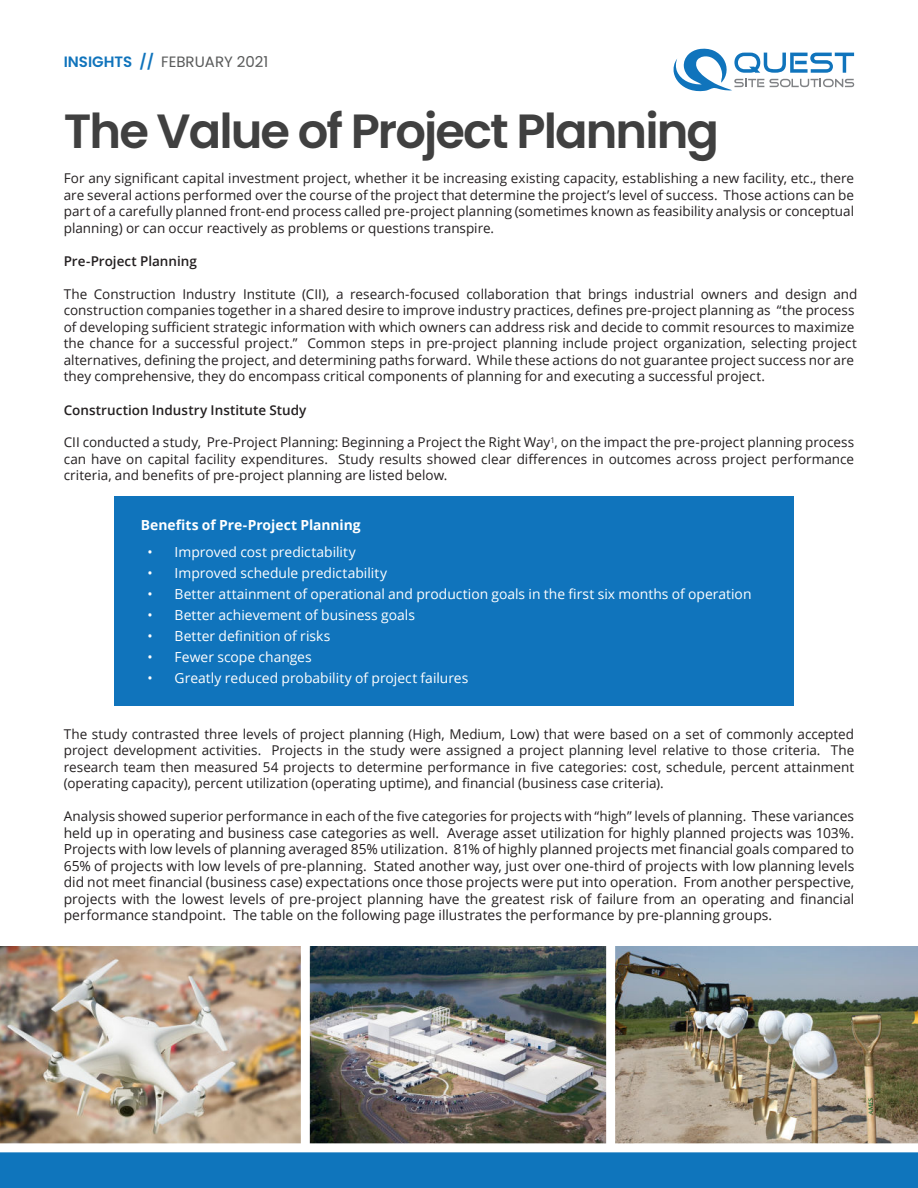
<style>
.page{position:relative;width:918px;height:1188px;background:#fff}
.page>*{position:absolute;margin:0;border:0;box-sizing:border-box;transform-origin:0 0}
.t1{font:600 48px "Poppins";letter-spacing:-.04em;color:#404040}
.t2{font:15px "Poppins";color:#595a5a}
.t3{font:13.8px/16.5px "Open Sans";color:#231f20;text-align:justify}
.t4{font:13.8px "Open Sans";color:#fff}
.t5{font:700 13.8px "Open Sans";color:#fff}
.t6{font:13.5px/16.5px "Open Sans";color:#231f20;text-align:justify}
.t7{font:600 13.5px "Open Sans";color:#231f20}
.s1{font-weight:600;color:#1074bc}
.s2{font-size:13.8px}
</style>
<div class="page">
<svg style="left:673px;top:48px;width:181px;height:44px"></svg>
<div style="left:0;top:1152px;width:918px;height:36px;background:#0f75bc"></div>
<img style="left:0;top:947px;width:301px;height:196px">
<img style="left:310px;top:947px;width:608px;height:196px">
<div style="left:606px;top:936px;width:9px;height:209px;background:#fff"></div>
<div style="left:114px;top:497px;width:679px;height:209px;background:#1074bc"></div>
<p class="t2" style="left:64px;top:53px;width:206px"><span class="s1">INSIGHTS //</span> FEBRUARY 2021</p>
<h1 class="t1" style="left:64px;top:103px;width:657px">The Value of Project Planning</h1>
<p class="t6" style="left:64px;top:170px;width:792px">For any significant capital investment project, whether it be increasing existing capacity, establishing a new facility, etc., there are several actions performed over the course of the project that determine the project’s level of success. Those actions can be part of a carefully planned front-end process called pre-project planning (sometimes known as feasibility analysis or conceptual planning) or can occur reactively as problems or questions transpire.</p>
<p class="t7" style="left:64px;top:256px;width:135px">Pre-Project Planning</p>
<p class="t6" style="left:64px;top:285px;width:795px;text-align:left">The Construction Industry Institute (CII), a research-focused collaboration that brings industrial owners and design and construction companies together in a shared desire to improve industry practices, defines pre-project planning as “the process of developing sufficient strategic information with which owners can address risk and decide to commit resources to maximize the chance for a successful project.” Common steps in pre-project planning include project organization, selecting project alternatives, defining the project, and determining paths forward. While these actions do not guarantee project success nor are they comprehensive, they do encompass critical components of planning for and executing a successful project.</p>
<p class="t7" style="left:64px;top:404px;width:244px">Construction Industry Institute Study</p>
<p class="t6" style="left:64px;top:434px;width:792px">CII conducted a study, Pre-Project Planning: Beginning a Project the Right Way<sup>1</sup>, on the impact the pre-project planning process can have on capital facility expenditures. Study results showed clear differences in outcomes across project performance criteria, and benefits of pre-project planning are listed below.</p>
<p class="t5" style="left:141px;top:515px;width:221px">Benefits of Pre-Project Planning</p>
<p class="t4" style="left:148px;top:544px;width:210px">• Improved cost predictability</p>
<p class="t4" style="left:148px;top:565px;width:241px">• Improved schedule predictability</p>
<p class="t4" style="left:148px;top:586px;width:605px">• Better attainment of operational and production goals in the first six months of operation</p>
<p class="t4" style="left:148px;top:607px;width:269px">• Better achievement of business goals</p>
<p class="t4" style="left:148px;top:628px;width:184px">• Better definition of risks</p>
<p class="t4" style="left:148px;top:649px;width:166px">• Fewer scope changes</p>
<p class="t4" style="left:148px;top:670px;width:322px">• Greatly reduced probability of project failures</p>
<p class="t6" style="left:64px;top:725px;width:792px">The study contrasted three levels of project planning (High, Medium, Low) that were based on a set of commonly accepted project development activities. Projects in the study were assigned a project planning level relative to those criteria. The research team then measured 54 projects to determine performance in five categories: cost, schedule, percent attainment (operating capacity), percent utilization (operating uptime), and financial (business case criteria).</p>
<p class="t6" style="left:64px;top:808px;width:792px">Analysis showed superior performance in each of the five categories for projects with “high” levels of planning. <span class="s2">These variances</span></p>
<p class="t3" style="left:64px;top:824px;width:792px">held up in operating and business case categories as well. Average asset utilization for highly planned projects was 103%.<br>Projects with low levels of planning averaged 85% utilization. 81% of highly planned projects met financial goals compared to 65% of projects with low levels of pre-planning. Stated another way, just over one-third of projects with low planning levels did not meet financial (business case) expectations once those projects were put into operation. From another perspective, projects with the lowest levels of pre-project planning have the greatest risk of failure from an operating and financial performance standpoint. The table on the following page illustrates the performance by pre-planning groups.</p>
</div>
